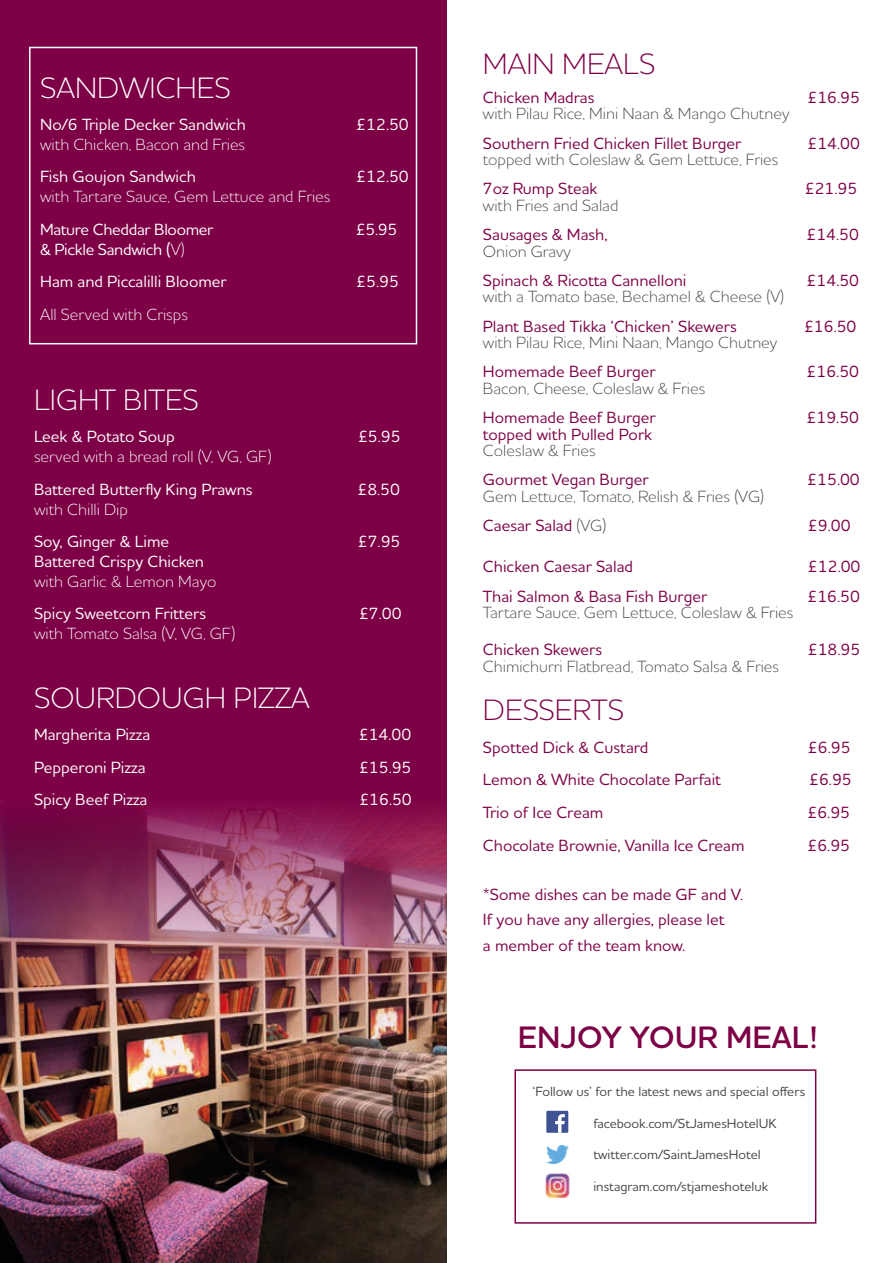
<style>
.page{position:relative;width:893px;height:1263px;background:#fff}
.page>*{position:absolute;margin:0;border:0;box-sizing:border-box;transform-origin:0 0}
.t1{font:600 31.5px "Houschka Alt Pro";color:#7d0046}
.t2{font:300 30px "Houschka Alt Pro";color:#fff}
.t3{font:300 30px "Houschka Alt Pro";color:#7d0046}
.t4{font:500 16.5px/24.8px "Houschka Alt Pro";color:#7d0046}
.t5{font:300 16.5px/29.2px "Houschka Alt Pro";color:#484544}
.t6{font:500 16.5px/32.5px "Houschka Alt Pro";color:#fff}
.t7{font:300 16.5px "Houschka Alt Pro";color:#fff}
.t8{font:500 16.5px "Houschka Alt Pro";letter-spacing:-.02em;color:#fff}
.t9{font:500 13.5px "Houschka Alt Pro";color:#484544}
.s1{font-weight:300}
.s2{font-weight:500;color:#7d0046}
</style>
<div class="page">
<div style="left:0;top:0;width:446px;height:1263px;background:#7d0046"></div>
<img style="left:0;top:802px;width:446px;height:461px">
<div style="left:29px;top:47px;width:388px;height:297px;border:2px solid #fff"></div>
<div style="left:546px;top:1111px;width:22px;height:22px;background:#3f5294"></div>
<svg style="left:555px;top:1114px;width:10px;height:19px"></svg>
<img style="left:546px;top:1146px;width:22px;height:17px">
<div style="left:514px;top:1069px;width:302px;height:155px;border:2px solid #7d0046"></div>
<img style="left:545px;top:1173px;width:25px;height:25px">
<h2 class="t2" style="left:40px;top:68px;width:192px">SANDWICHES</h2>
<p class="t6" style="left:40px;top:108px;width:207px">No/6 Triple Decker Sandwich</p>
<p class="t6" style="left:356px;top:108px;width:54px">£12.50</p>
<p class="t7" style="left:40px;top:134px;width:207px">with Chicken, Bacon and Fries</p>
<p class="t6" style="left:40px;top:160px;width:157px">Fish Goujon Sandwich</p>
<p class="t6" style="left:356px;top:160px;width:54px">£12.50</p>
<p class="t7" style="left:40px;top:186px;width:292px">with Tartare Sauce, Gem Lettuce and Fries</p>
<p class="t8" style="left:40px;top:219px;width:175px">Mature Cheddar Bloomer</p>
<p class="t6" style="left:356px;top:212px;width:43px">£5.95</p>
<p class="t6" style="left:40px;top:232px;width:188px">&amp; Pickle Sandwich (<span class="s1">V)<br></span>Ham and Piccalilli Bloomer</p>
<p class="t6" style="left:356px;top:265px;width:44px">£5.95</p>
<p class="t7" style="left:40px;top:304px;width:149px">All Served with Crisps</p>
<h2 class="t2" style="left:34px;top:380px;width:166px">LIGHT BITES</h2>
<p class="t6" style="left:34px;top:420px;width:142px">Leek &amp; Potato Soup</p>
<p class="t6" style="left:358px;top:420px;width:44px">£5.95</p>
<p class="t7" style="left:34px;top:446px;width:239px">served with a bread roll (V, VG, GF)</p>
<p class="t6" style="left:34px;top:472px;width:220px">Battered Butterfly King Prawns</p>
<p class="t6" style="left:357px;top:472px;width:44px">£8.50</p>
<p class="t7" style="left:34px;top:498px;width:96px">with Chilli Dip</p>
<p class="t6" style="left:34px;top:525px;width:137px">Soy, Ginger &amp; Lime</p>
<p class="t6" style="left:358px;top:525px;width:44px">£7.95</p>
<p class="t6" style="left:34px;top:544px;width:172px">Battered Crispy Chicken</p>
<p class="t7" style="left:34px;top:570px;width:184px">with Garlic &amp; Lemon Mayo</p>
<p class="t6" style="left:34px;top:597px;width:174px">Spicy Sweetcorn Fritters</p>
<p class="t6" style="left:359px;top:597px;width:44px">£7.00</p>
<p class="t7" style="left:34px;top:623px;width:203px">with Tomato Salsa (V, VG, GF)</p>
<h2 class="t2" style="left:34px;top:678px;width:277px">SOURDOUGH PIZZA</h2>
<p class="t6" style="left:34px;top:718px;width:118px">Margherita Pizza</p>
<p class="t6" style="left:359px;top:718px;width:54px">£14.00</p>
<p class="t6" style="left:34px;top:750px;width:113px">Pepperoni Pizza</p>
<p class="t6" style="left:359px;top:750px;width:54px">£15.95</p>
<p class="t6" style="left:34px;top:783px;width:115px">Spicy Beef Pizza</p>
<p class="t6" style="left:359px;top:783px;width:54px">£16.50</p>
<h2 class="t3" style="left:483px;top:44px;width:174px">MAIN MEALS</h2>
<p class="t4" style="left:483px;top:84px;width:113px">Chicken Madras</p>
<p class="t4" style="left:807px;top:84px;width:54px">£16.95</p>
<p class="t5" style="left:483px;top:99px;width:308px">with Pilau Rice, Mini Naan &amp; Mango Chutney</p>
<p class="t4" style="left:483px;top:130px;width:260px">Southern Fried Chicken Fillet Burger</p>
<p class="t4" style="left:807px;top:130px;width:54px">£14.00</p>
<p class="t5" style="left:483px;top:144px;width:297px">topped with Coleslaw &amp; Gem Lettuce, Fries</p>
<p class="t4" style="left:483px;top:176px;width:116px">7oz Rump Steak</p>
<p class="t4" style="left:805px;top:176px;width:54px">£21.95</p>
<p class="t5" style="left:483px;top:190px;width:137px">with Fries and Salad</p>
<p class="t4" style="left:483px;top:222px;width:126px">Sausages &amp; Mash,</p>
<p class="t4" style="left:806px;top:222px;width:54px">£14.50</p>
<p class="t5" style="left:483px;top:236px;width:89px">Onion Gravy</p>
<p class="t4" style="left:483px;top:267px;width:205px">Spinach &amp; Ricotta Cannelloni</p>
<p class="t4" style="left:807px;top:267px;width:54px">£14.50</p>
<p class="t5" style="left:483px;top:282px;width:303px">with a Tomato base, Bechamel &amp; Cheese (V)</p>
<p class="t4" style="left:483px;top:313px;width:255px">Plant Based Tikka ‘Chicken’ Skewers</p>
<p class="t4" style="left:804px;top:313px;width:54px">£16.50</p>
<p class="t5" style="left:483px;top:327px;width:296px">with Pilau Rice, Mini Naan, Mango Chutney</p>
<p class="t4" style="left:483px;top:359px;width:174px">Homemade Beef Burger</p>
<p class="t4" style="left:807px;top:359px;width:54px">£16.50</p>
<p class="t5" style="left:483px;top:373px;width:224px">Bacon, Cheese, Coleslaw &amp; Fries</p>
<p class="t4" style="left:483px;top:405px;width:174px">Homemade Beef Burger</p>
<p class="t4" style="left:807px;top:405px;width:54px">£19.50</p>
<p class="t4" style="left:483px;top:421px;width:171px">topped with Pulled Pork</p>
<p class="t5" style="left:483px;top:435px;width:114px">Coleslaw &amp; Fries</p>
<p class="t4" style="left:483px;top:467px;width:167px">Gourmet Vegan Burger</p>
<p class="t4" style="left:807px;top:467px;width:54px">£15.00</p>
<p class="t5" style="left:483px;top:481px;width:283px">Gem Lettuce, Tomato, Relish &amp; Fries (VG)<br><span class="s2">Caesar Salad</span> (VG)</p>
<p class="t4" style="left:808px;top:513px;width:44px">£9.00</p>
<p class="t4" style="left:483px;top:554px;width:152px">Chicken Caesar Salad</p>
<p class="t4" style="left:808px;top:554px;width:54px">£12.00</p>
<p class="t4" style="left:483px;top:583px;width:226px">Thai Salmon &amp; Basa Fish Burger</p>
<p class="t4" style="left:807px;top:583px;width:54px">£16.50</p>
<p class="t5" style="left:483px;top:597px;width:312px">Tartare Sauce, Gem Lettuce, Coleslaw &amp; Fries</p>
<p class="t4" style="left:483px;top:636px;width:121px">Chicken Skewers</p>
<p class="t4" style="left:808px;top:636px;width:54px">£18.95</p>
<p class="t5" style="left:483px;top:651px;width:298px">Chimichurri Flatbread, Tomato Salsa &amp; Fries</p>
<h2 class="t3" style="left:483px;top:691px;width:143px">DESSERTS</h2>
<p class="t4" style="left:483px;top:734px;width:167px">Spotted Dick &amp; Custard</p>
<p class="t4" style="left:808px;top:734px;width:44px">£6.95</p>
<p class="t4" style="left:483px;top:767px;width:240px">Lemon &amp; White Chocolate Parfait</p>
<p class="t4" style="left:809px;top:767px;width:44px">£6.95</p>
<p class="t4" style="left:483px;top:799px;width:122px">Trio of Ice Cream</p>
<p class="t4" style="left:807px;top:799px;width:44px">£6.95</p>
<p class="t4" style="left:483px;top:832px;width:263px">Chocolate Brownie, Vanilla Ice Cream</p>
<p class="t4" style="left:807px;top:832px;width:44px">£6.95</p>
<p class="t4" style="left:483px;top:881px;width:262px">*Some dishes can be made GF and V.<br>If you have any allergies, please let</p>
<p class="t4" style="left:483px;top:932px;width:204px">a member of the team know.</p>
<h1 class="t1" style="left:518px;top:1017px;width:302px">ENJOY YOUR MEAL!</h1>
<p class="t9" style="left:533px;top:1083px;width:274px">‘Follow us’ for the latest news and special offers</p>
<p class="t9" style="left:593px;top:1114px;width:185px">facebook.com/StJamesHotelUK</p>
<p class="t9" style="left:593px;top:1146px;width:169px">twitter.com/SaintJamesHotel</p>
<p class="t9" style="left:593px;top:1177px;width:176px">instagram.com/stjameshoteluk</p>
</div>
